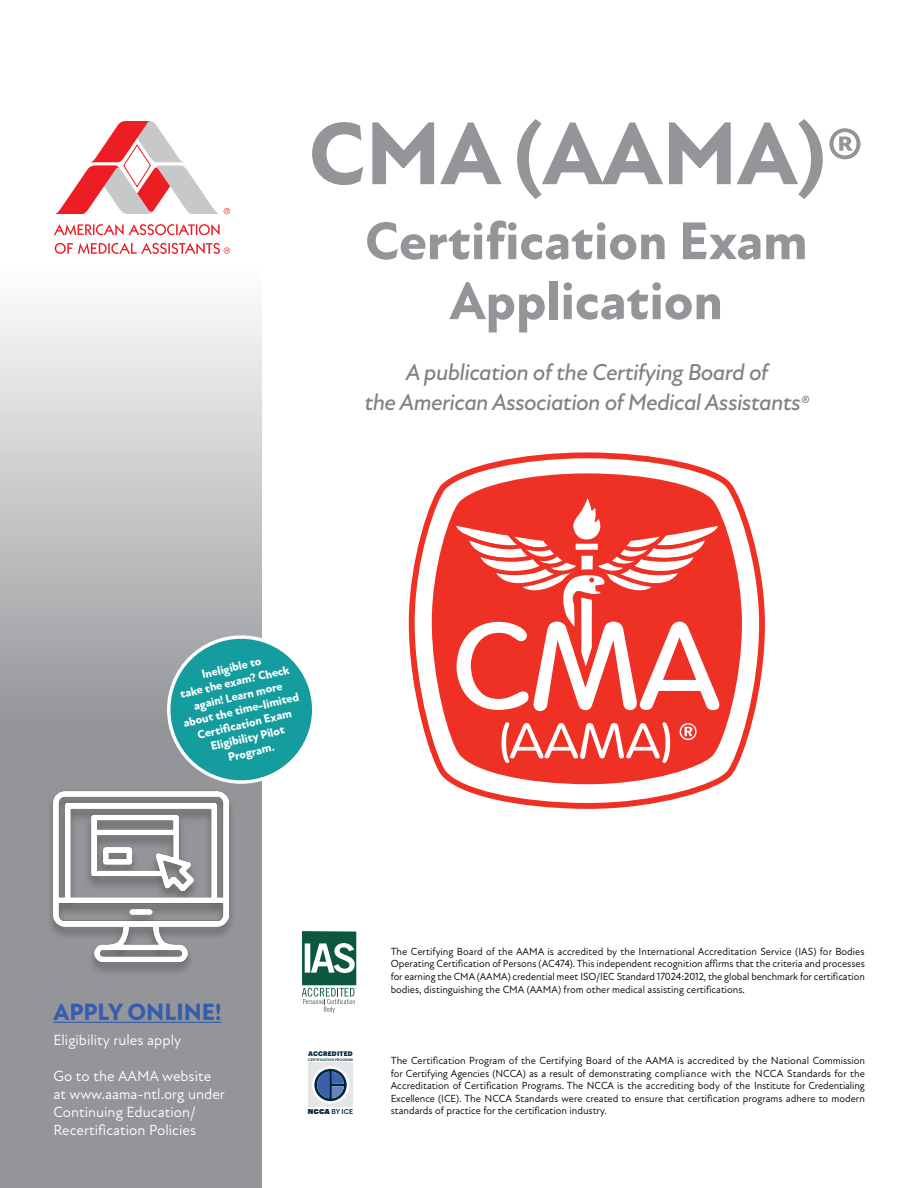
<style>
.page{position:relative;width:918px;height:1188px;background:#fff}
.page>*{position:absolute;margin:0;border:0;box-sizing:border-box;transform-origin:0 0}
.t1{font:800 90px "Atten New";color:#939598}
.t2{font:800 54px/60px "Atten New";color:#939598;text-align:center}
.t3{font:800 24px "Atten New";color:#355cad}
.t4{font:italic 500 23.4px/29.2px "Atten New";letter-spacing:-.025em;color:#808285;text-align:center}
.t5{font:15px/18px "Atten New";color:#fff}
.t6{font:800 12px/14.4px "Atten New";color:#fff;text-align:center}
.t7{font:10.5px/12.6px "Atten New";color:#000;text-align:justify}
.t8{font:500 7.05px "Graphik";color:#00263a}
.t9{font:900 6.45px "Graphik";letter-spacing:.02em;color:#00263a}
.t10{font:500 3.45px "Graphik";color:#00263a}
.s1{font-family:"Graphik Super";font-weight:400}
</style>
<div class="page">
<svg style="left:0;top:210px;width:262px;height:978px;background:#b7b9bb"></svg>
<hr style="left:53px;top:1022px;width:169px;height:1px;background:#355cad">
<div style="left:45px;top:790px;width:192px;height:186px;background:#000;opacity:.32"></div>
<img style="left:53px;top:789px;width:176px;height:175px">
<svg style="left:55px;top:121px;width:175px;height:93px"></svg>
<svg style="left:54px;top:224px;width:166px;height:11px"></svg>
<svg style="left:55px;top:243px;width:175px;height:11px"></svg>
<div style="left:169px;top:637px;width:145px;height:145px;background:#149c9e;border-radius:50%"></div>
<div style="left:167px;top:635px;width:148px;height:149px;border:3px solid #fff;border-radius:50%"></div>
<div style="left:308px;top:1063px;width:45px;height:44px;background:#e5e6e6"></div>
<div style="left:312px;top:1066px;width:37px;height:38px;background:#fff;border-radius:19px"></div>
<svg style="left:314px;top:1069px;width:33px;height:32px"></svg>
<svg style="left:302px;top:931px;width:54px;height:82px"></svg>
<svg style="left:409px;top:452px;width:356px;height:357px"></svg>
<svg style="left:432px;top:473px;width:310px;height:311px;fill:#ee3124"></svg>
<svg style="left:501px;top:722px;width:169px;height:41px"></svg>
<svg style="left:450px;top:493px;width:274px;height:218px"></svg>
<svg style="left:680px;top:723px;width:17px;height:17px"></svg>
<h1 class="t1" style="left:309px;top:101px;width:557px">CMA (AAMA)®</h1>
<h2 class="t2" style="left:365px;top:213px;width:444px">Certification Exam<br>Application</h2>
<h3 class="t4" style="left:365px;top:358px;width:447px">A publication of the Certifying Board of<br>the American Association of Medical Assistants®</h3>
<p class="t6" style="left:172px;top:674px;width:120px;rotate:-13deg">Ineligible to<br>take the exam? Check again! Learn more about the time-limited<br>Certifi cation Exam<br>Eligibility Pilot<br>Program.</p>
<h3 class="t3" style="left:53px;top:998px;width:170px">APPLY ONLINE!</h3>
<h3 class="t5" style="left:53px;top:1031px;width:129px">Eligibility rules apply</h3>
<h3 class="t5" style="left:53px;top:1067px;width:173px">Go to the AAMA website at www.aama-ntl.org under<br>Continuing Education/<br>Recertification Policies</h3>
<p class="t9" style="left:308px;top:1048px;width:46px">ACCREDITED</p>
<p class="t10" style="left:308px;top:1057px;width:46px">CERTIFICATION PROGRAM</p>
<p class="t8" style="left:308px;top:1106px;width:47px"><span class="s1">NCCA</span> BY ICE</p>
<p class="t7" style="left:391px;top:945px;width:476px">The Certifying Board of the AAMA is accredited by the International Accreditation Service (IAS) for Bodies Operating Certification of Persons (AC474). This independent recognition affirms that the criteria and processes for earning the CMA (AAMA) credential meet ISO/IEC Standard 17024:2012, the global benchmark for certification bodies, distinguishing the CMA (AAMA) from other medical assisting certifications.</p>
<p class="t7" style="left:391px;top:1054px;width:476px">The Certification Program of the Certifying Board of the AAMA is accredited by the National Commission for Certifying Agencies (NCCA) as a result of demonstrating compliance with the NCCA Standards for the Accreditation of Certification Programs. The NCCA is the accrediting body of the Institute for Credentialing Excellence (ICE). The NCCA Standards were created to ensure that certification programs adhere to modern standards of practice for the certification industry.</p>
</div>
